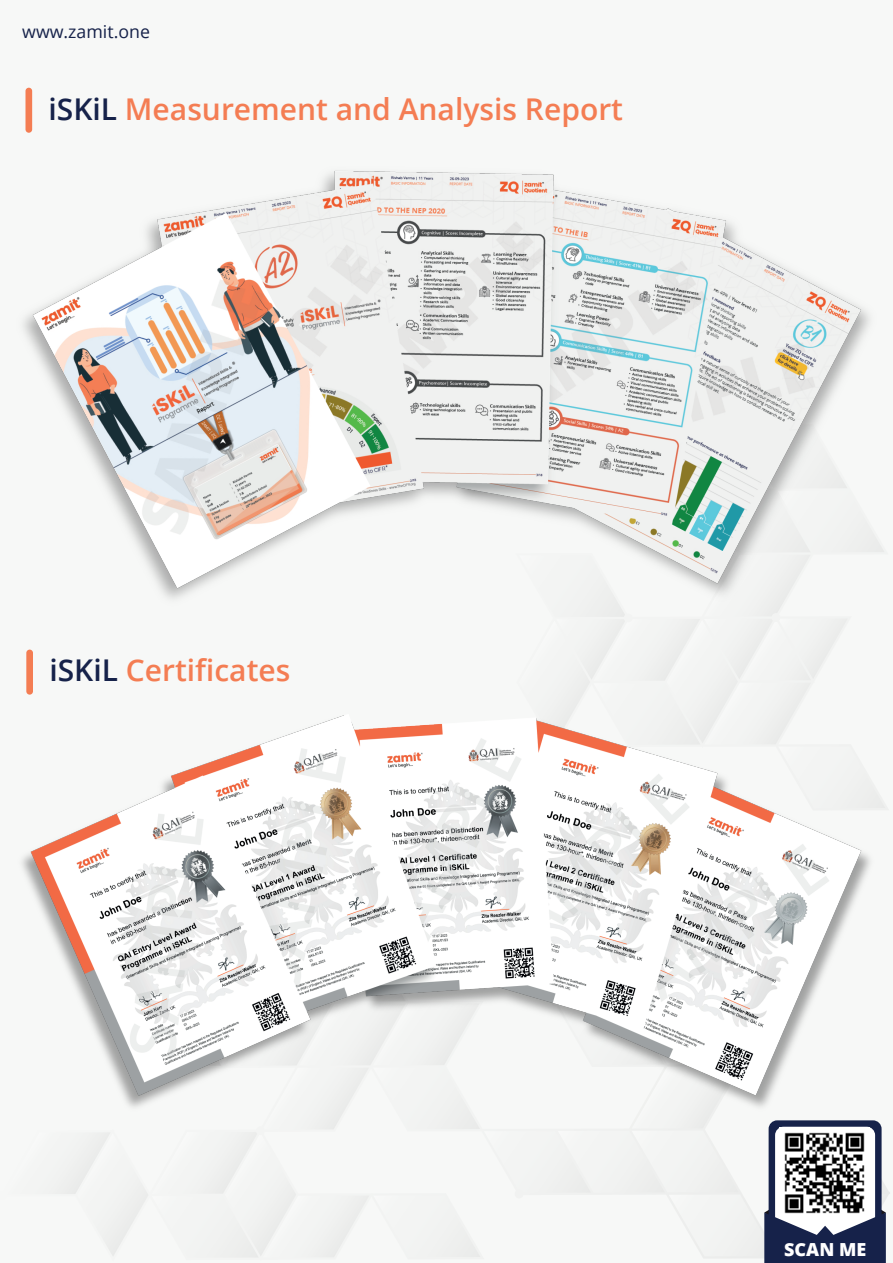
<style>
.page{position:relative;width:893px;height:1263px;background:#f7f8f7}
.page>*{position:absolute;margin:0;border:0;box-sizing:border-box;transform-origin:0 0}
.t1{font:600 30px "Open Sans";color:#f47d53}
.t2{font:800 18px "Open Sans";color:#fff}
.t3{font:17.7px "Open Sans";color:#16224a}
.s1{color:#16224a}
</style>
<div class="page">
<div style="left:26px;top:88px;width:6px;height:45px;background:#f47d53;border-radius:3px"></div>
<svg style="left:26px;top:616px;width:860px;height:647px"></svg>
<img style="left:779px;top:1128px;width:91px;height:90px">
<img style="left:23px;top:170px;width:861px;height:446px">
<img style="left:22px;top:689px;width:864px;height:431px">
<p class="t3" style="left:22px;top:19px;width:129px">www.zamit.one</p>
<p class="t1" style="left:49px;top:88px;width:576px"><span class="s1">iSKiL</span> Measurement and Analysis Report</p>
<p class="t1" style="left:49px;top:650px;width:243px"><span class="s1">iSKiL</span> Certificates</p>
<p class="t2" style="left:784px;top:1236px;width:84px">SCAN ME</p>
</div>
